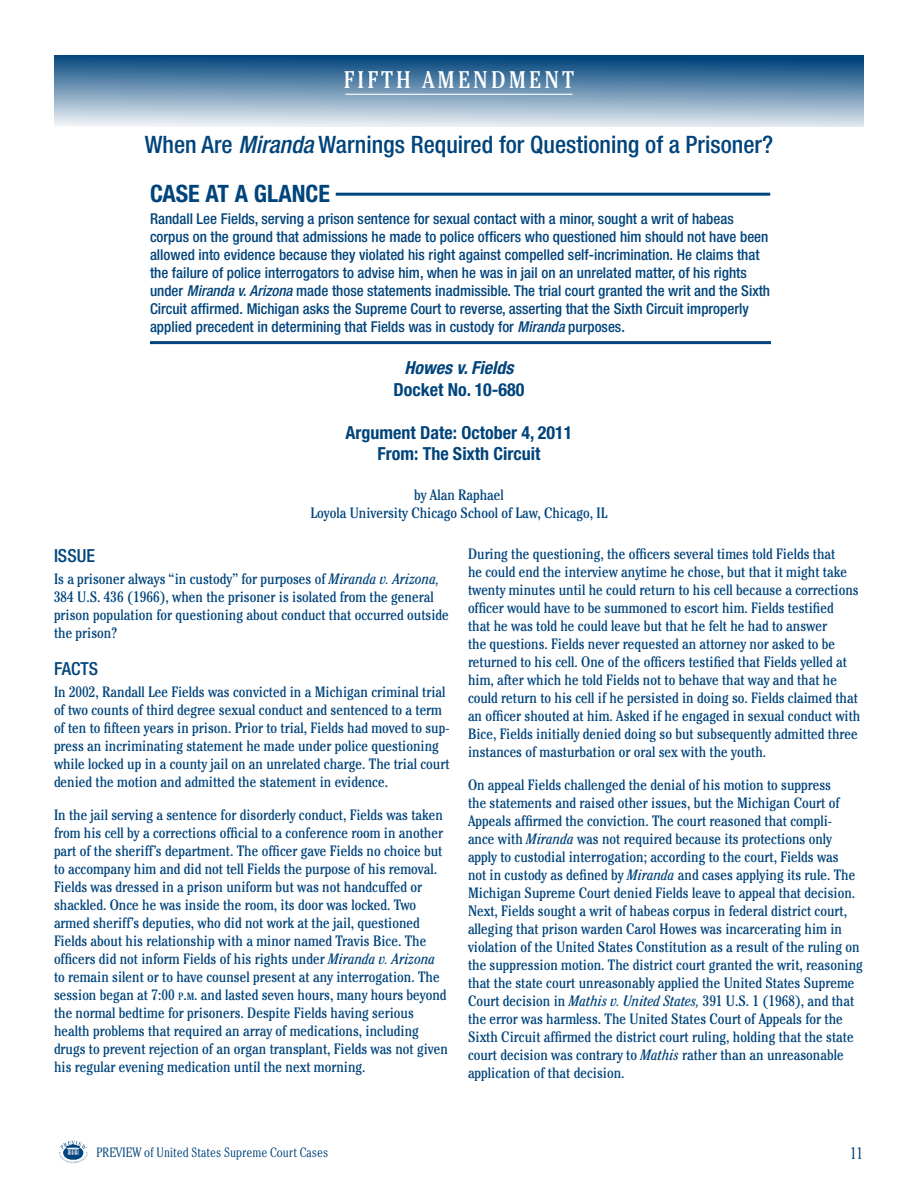
<style>
.page{position:relative;width:918px;height:1188px;background:#fff}
.page>*{position:absolute;margin:0;border:0;box-sizing:border-box;transform-origin:0 0}
.t1{font:500 condensed 24px/49.1px "Helvetica Neue";color:#00447c}
.t2{font:condensed 24px "Cheltenham";color:#fff}
.t3{font:700 condensed 18px/21.6px "Helvetica Neue";color:#00447c;text-align:center}
.t4{font:italic 700 condensed 18px "Helvetica Neue";color:#00447c}
.t5{font:500 condensed 18px "Helvetica Neue";color:#00447c}
.t6{font:300 condensed 16.5px "Cheltenham";color:#00447c}
.t7{font:condensed 15px/18px "Cheltenham";color:#00447c}
.t8{font:500 condensed 15px/18px "Helvetica Neue";color:#00447c}
.t9{font:300 condensed 13.5px "Cheltenham";color:#00447c}
.s1{font-style:italic}
.s2{font-weight:700}
.s3{font-size:10.5px}
.s4{font-style:inherit}
</style>
<div class="page">
<div style="left:54px;top:55px;width:810px;height:72px;background:linear-gradient(to bottom,#004079,#e8eef3)"></div>
<svg style="left:59px;top:1140px;width:29px;height:23px"></svg>
<hr style="left:345px;top:94px;width:228px;height:1px;background:#fff">
<hr style="left:150px;top:341px;width:621px;height:3px;background:#00447c">
<hr style="left:336px;top:193px;width:434px;height:3px;background:#00447c">
<h1 class="t2" style="left:344px;top:65px;width:15px">fifth</h1>
<h1 class="t2" style="left:423px;top:65px;width:18px">amendment</h1>
<h1 class="t1" style="left:145px;top:119px;width:630px">When Are <span class="s1">Miranda</span> Warnings Required for Questioning of a Prisoner?<br><span class="s2">CASE AT A GLANCE</span></h1>
<p class="t8" style="left:150px;top:210px;width:622px">Randall Lee Fields, serving a prison sentence for sexual contact with a minor, sought a writ of habeas corpus on the ground that admissions he made to police officers who questioned him should not have been allowed into evidence because they violated his right against compelled self-incrimination. He claims that the failure of police interrogators to advise him, when he was in jail on an unrelated matter, of his rights under <span class="s1">Miranda v. Arizona</span> made those statements inadmissible. The trial court granted the writ and the Sixth Circuit affirmed. Michigan asks the Supreme Court to reverse, asserting that the Sixth Circuit improperly applied precedent in determining that Fields was in custody for <span class="s1">Miranda</span> purposes.</p>
<p class="t4" style="left:404px;top:357px;width:111px">Howes v. Fields</p>
<p class="t3" style="left:393px;top:378px;width:133px">Docket No. 10-680</p>
<p class="t3" style="left:345px;top:421px;width:229px">Argument Date: October 4, 2011<br>From: The Sixth Circuit</p>
<p class="t7" style="left:311px;top:486px;width:298px;text-align:center">by Alan Raphael<br>Loyola University Chicago School of Law, Chicago, IL</p>
<p class="t5" style="left:54px;top:544px;width:43px">ISSUE</p>
<p class="t7" style="left:54px;top:570px;width:396px">Is a prisoner always “in custody” for purposes of <span class="s1">Miranda v. Arizona, </span>384 U.S. 436 (1966), when the prisoner is isolated from the general prison population for questioning about conduct that occurred outside the prison?</p>
<p class="t5" style="left:54px;top:658px;width:46px">FACTS</p>
<p class="t7" style="left:54px;top:683px;width:397px">In 2002, Randall Lee Fields was convicted in a Michigan criminal trial of two counts of third degree sexual conduct and sentenced to a term of ten to fifteen years in prison. Prior to trial, Fields had moved to sup&shy;press an incriminating statement he made under police questioning while locked up in a county jail on an unrelated charge. The trial court denied the motion and admitted the statement in evidence.</p>
<p class="t7" style="left:54px;top:806px;width:395px">In the jail serving a sentence for disorderly conduct, Fields was taken from his cell by a corrections official to a conference room in another part of the sheriff’s department. The officer gave Fields no choice but to accompany him and did not tell Fields the purpose of his removal.<br>Fields was dressed in a prison uniform but was not handcuffed or shackled. Once he was inside the room, its door was locked. Two armed sheriff’s deputies, who did not work at the jail, questioned Fields about his relationship with a minor named Travis Bice. The officers did not inform Fields of his rights under <span class="s1">Miranda v. Arizona </span>to remain silent or to have counsel present at any interrogation. The session began at 7:00 <span class="s3">p</span><span class="s4">.</span><span class="s3">m</span>. and lasted seven hours, many hours beyond the normal bedtime for prisoners. Despite Fields having serious health problems that required an array of medications, including drugs to prevent rejection of an organ transplant, Fields was not given his regular evening medication until the next morning.</p>
<p class="t7" style="left:468px;top:545px;width:394px">During the questioning, the officers several times told Fields that<br>he could end the interview anytime he chose, but that it might take twenty minutes until he could return to his cell because a corrections officer would have to be summoned to escort him. Fields testified<br>that he was told he could leave but that he felt he had to answer<br>the questions. Fields never requested an attorney nor asked to be returned to his cell. One of the officers testified that Fields yelled at him, after which he told Fields not to behave that way and that he could return to his cell if he persisted in doing so. Fields claimed that an officer shouted at him. Asked if he engaged in sexual conduct with Bice, Fields initially denied doing so but subsequently admitted three instances of masturbation or oral sex with the youth.</p>
<p class="t7" style="left:468px;top:776px;width:396px">On appeal Fields challenged the denial of his motion to suppress<br>the statements and raised other issues, but the Michigan Court of Appeals affirmed the conviction. The court reasoned that compli-<br>ance with <span class="s1">Miranda</span> was not required because its protections only apply to custodial interrogation; according to the court, Fields was<br>not in custody as defined by <span class="s1">Miranda</span> and cases applying its rule. The Michigan Supreme Court denied Fields leave to appeal that decision.<br>Next, Fields sought a writ of habeas corpus in federal district court, alleging that prison warden Carol Howes was incarcerating him in violation of the United States Constitution as a result of the ruling on the suppression motion. The district court granted the writ, reasoning that the state court unreasonably applied the United States Supreme Court decision in <span class="s1">Mathis v. United States,</span> 391 U.S. 1 (1968), and that the error was harmless. The United States Court of Appeals for the Sixth Circuit affirmed the district court ruling, holding that the state court decision was contrary to <span class="s1">Mathis</span> rather than an unreasonable application of that decision.</p>
<p class="t9" style="left:97px;top:1144px;width:233px">PREVIEW of United States Supreme Court Cases</p>
<p class="t6" style="left:850px;top:1144px;width:14px">11</p>
</div>
